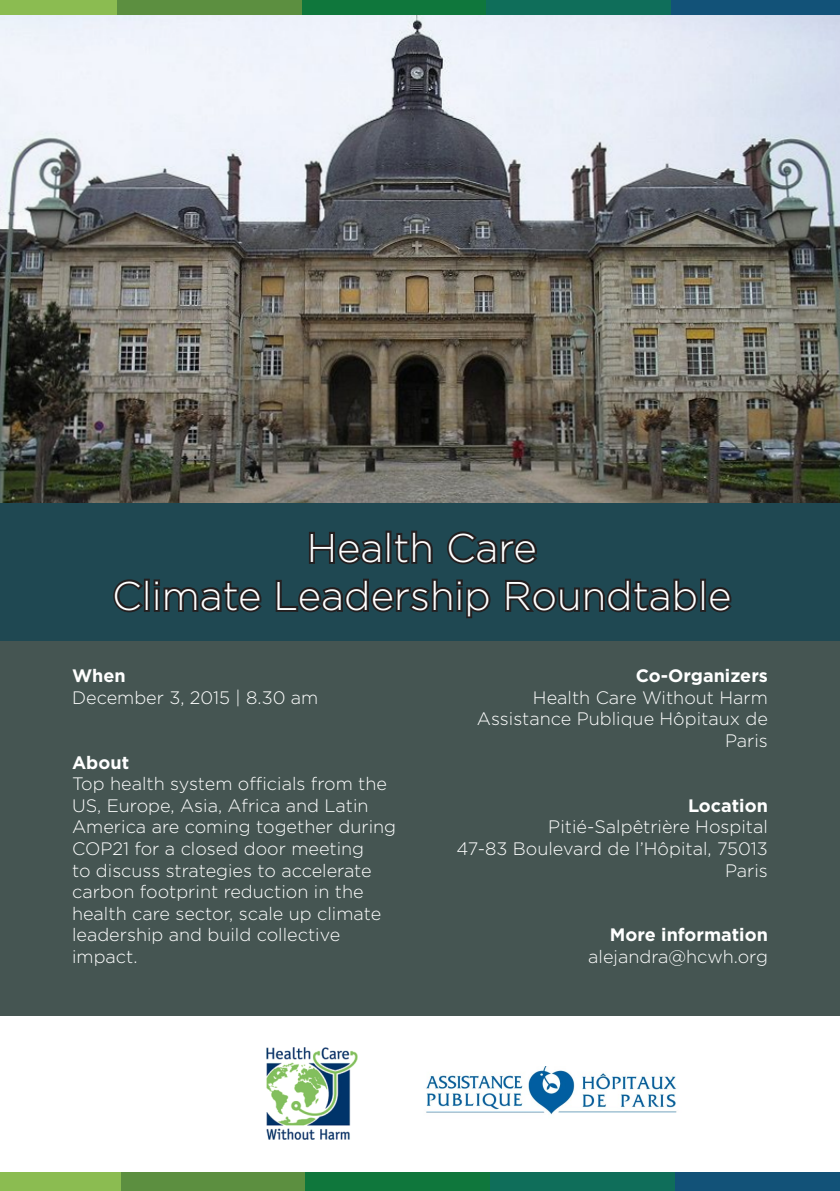
<style>
.page{position:relative;width:840px;height:1191px;background:#fff}
.page>*{position:absolute;margin:0;border:0;box-sizing:border-box;transform-origin:0 0}
.t1{font:300 40px/48px "Gotham HTF";color:#fff;text-align:center}
.t2{font:300 18px/21.6px "Gotham HTF";color:#fff;text-align:right}
.t3{font:700 18px "Gotham HTF";color:#fff}
</style>
<div class="page">
<img style="left:0;top:14px;width:839px;height:489px">
<div style="left:0;top:553px;width:839px;height:462px;background:#455552"></div>
<div style="left:0;top:503px;width:839px;height:138px;background:#1f4852"></div>
<svg style="left:309px;top:532px;width:74px;height:33px"></svg>
<div style="left:385px;top:530px;width:6px;height:34px;border:4px solid #231f20"></div>
<svg style="left:391px;top:530px;width:42px;height:34px"></svg>
<svg style="left:447px;top:531px;width:90px;height:34px"></svg>
<svg style="left:113px;top:579px;width:30px;height:34px"></svg>
<div style="left:144px;top:578px;width:6px;height:34px;border:4px solid #231f20"></div>
<div style="left:153px;top:579px;width:7px;height:7px;border:4px solid #231f20"></div>
<div style="left:154px;top:587px;width:6px;height:25px;border:4px solid #231f20"></div>
<svg style="left:163px;top:581px;width:99px;height:32px"></svg>
<svg style="left:275px;top:578px;width:179px;height:35px"></svg>
<div style="left:456px;top:579px;width:6px;height:7px;border:4px solid #231f20"></div>
<div style="left:456px;top:587px;width:6px;height:25px;border:4px solid #231f20"></div>
<svg style="left:466px;top:587px;width:25px;height:32px"></svg>
<svg style="left:505px;top:578px;width:193px;height:35px"></svg>
<div style="left:699px;top:578px;width:6px;height:34px;border:4px solid #231f20"></div>
<svg style="left:708px;top:587px;width:24px;height:26px"></svg>
<img style="left:266px;top:1047px;width:91px;height:92px">
<div style="left:0;top:0;width:178px;height:14px;background:#8bbc51"></div>
<div style="left:117px;top:0;width:246px;height:14px;background:#5c8f40"></div>
<div style="left:302px;top:0;width:245px;height:14px;background:#0f773c"></div>
<div style="left:486px;top:0;width:245px;height:14px;background:#0f6e5a"></div>
<div style="left:670px;top:0;width:169px;height:14px;background:#125278"></div>
<div style="left:0;top:1172px;width:182px;height:19px;background:#8bbc51"></div>
<div style="left:121px;top:1172px;width:245px;height:19px;background:#5c8f40"></div>
<div style="left:305px;top:1172px;width:245px;height:19px;background:#0f773c"></div>
<div style="left:489px;top:1172px;width:246px;height:19px;background:#0f6e5a"></div>
<div style="left:674px;top:1172px;width:165px;height:19px;background:#125278"></div>
<img style="left:426px;top:1066px;width:251px;height:49px">
<h1 class="t1" style="left:112px;top:523px;width:620px">Health Care<br>Climate Leadership Roundtable</h1>
<p class="t3" style="left:72px;top:665px;width:55px">When</p>
<p class="t2" style="left:72px;top:686px;width:248px">December 3, 2015 | 8.30 am</p>
<p class="t3" style="left:72px;top:751px;width:59px">About</p>
<p class="t2" style="left:72px;top:772px;width:325px;text-align:left">Top health system officials from the<br>US, Europe, Asia, Africa and Latin<br>America are coming together during<br>COP21 for a closed door meeting<br>to discuss strategies to accelerate carbon footprint reduction in the health care sector, scale up climate leadership and build collective impact.</p>
<p class="t3" style="left:635px;top:665px;width:133px">Co-Organizers</p>
<p class="t2" style="left:476px;top:686px;width:292px">Health Care Without Harm<br>Assistance Publique Hôpitaux de<br>Paris</p>
<p class="t3" style="left:687px;top:795px;width:81px">Location</p>
<p class="t2" style="left:456px;top:816px;width:313px">Pitié-Salpêtrière Hospital<br>47-83 Boulevard de l’Hôpital, 75013<br>Paris</p>
<p class="t3" style="left:609px;top:924px;width:159px">More information</p>
<p class="t2" style="left:588px;top:945px;width:181px">alejandra@hcwh.org</p>
</div>
